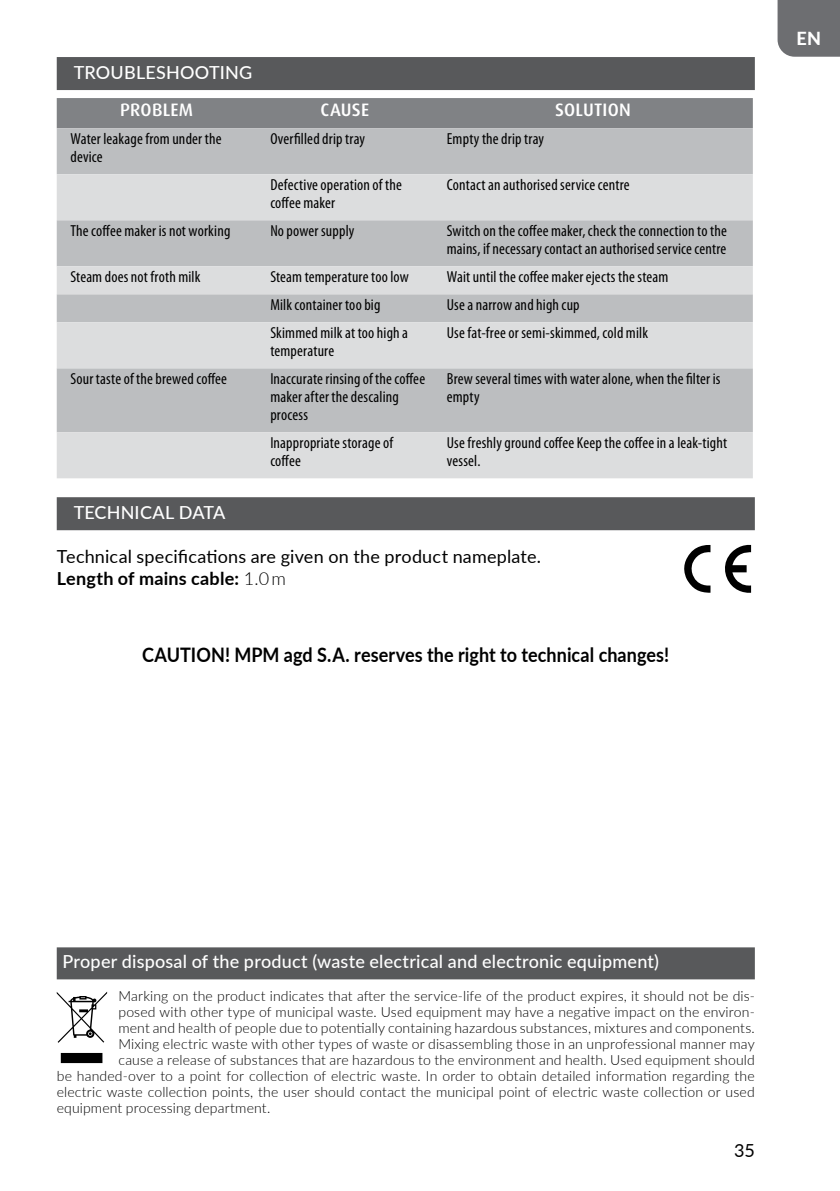
<style>
.page{position:relative;width:840px;height:1191px;background:#fff}
.page>*{position:absolute;margin:0;border:0;box-sizing:border-box;transform-origin:0 0}
.t1{font:700 20px "Lato";letter-spacing:.005em;color:#000;scale:.9 1}
.t2{font:500 18px "Lato";letter-spacing:.01em;color:#fff}
.t3{font:18px/22px "Lato";letter-spacing:.01em;color:#000}
.t4{font:500 18px "Dax Pro";letter-spacing:.01em;color:#fff}
.t5{font:800 18px "Lato";color:#fff}
.t6{font:condensed 16px/18px "Myriad Pro";letter-spacing:.01em;color:#000}
.t7{font:300 14px "Lato";letter-spacing:.01em;color:#000}
.s1{font-weight:700}
.s2{font-weight:300}
</style>
<div class="page">
<div style="left:777px;top:0;width:62px;height:57px;background:#6d6e71"></div>
<div style="left:57px;top:57px;width:697px;height:33px;background:#58595b"></div>
<div style="left:57px;top:497px;width:697px;height:33px;background:#58595b"></div>
<div style="left:57px;top:98px;width:695px;height:30px;background:#808285"></div>
<div style="left:57px;top:128px;width:695px;height:46px;background:#bcbec0"></div>
<svg style="left:57px;top:174px;width:695px;height:304px;background:#cdcfd0"></svg>
<svg style="left:684px;top:545px;width:26px;height:48px"></svg>
<svg style="left:725px;top:545px;width:25px;height:48px"></svg>
<div style="left:57px;top:947px;width:697px;height:32px;background:#58595b"></div>
<svg style="left:57px;top:992px;width:50px;height:71px"></svg>
<p class="t2" style="left:74px;top:59px;width:180px">TROUBLESHOOTING</p>
<p class="t4" style="left:120px;top:98px;width:74px">PROBLEM</p>
<p class="t4" style="left:320px;top:98px;width:50px">CAUSE</p>
<p class="t4" style="left:554px;top:98px;width:77px">SOLUTION</p>
<p class="t6" style="left:70px;top:130px;width:152px">Water leakage from under the device</p>
<p class="t6" style="left:270px;top:130px;width:96px">Overfilled drip tray</p>
<p class="t6" style="left:446px;top:130px;width:99px">Empty the drip tray</p>
<p class="t6" style="left:270px;top:176px;width:133px">Defective operation of the coffee maker</p>
<p class="t6" style="left:446px;top:176px;width:184px">Contact an authorised service centre</p>
<p class="t6" style="left:70px;top:222px;width:161px">The coffee maker is not working</p>
<p class="t6" style="left:270px;top:222px;width:86px">No power supply</p>
<p class="t6" style="left:446px;top:222px;width:281px">Switch on the coffee maker, check the connection to the mains, if necessary contact an authorised service centre</p>
<p class="t6" style="left:70px;top:268px;width:131px">Steam does not froth milk</p>
<p class="t6" style="left:270px;top:268px;width:140px">Steam temperature too low</p>
<p class="t6" style="left:446px;top:268px;width:223px">Wait until the coffee maker ejects the steam</p>
<p class="t6" style="left:270px;top:296px;width:111px">Milk container too big</p>
<p class="t6" style="left:446px;top:296px;width:134px">Use a narrow and high cup</p>
<p class="t6" style="left:270px;top:324px;width:139px">Skimmed milk at too high a temperature</p>
<p class="t6" style="left:446px;top:324px;width:202px">Use fat-free or semi-skimmed, cold milk</p>
<p class="t6" style="left:70px;top:370px;width:158px">Sour taste of the brewed coffee</p>
<p class="t6" style="left:270px;top:370px;width:156px">Inaccurate rinsing of the coffee maker after the descaling process</p>
<p class="t6" style="left:446px;top:370px;width:275px">Brew several times with water alone, when the filter is empty</p>
<p class="t6" style="left:270px;top:434px;width:124px">Inappropriate storage of coffee</p>
<p class="t6" style="left:446px;top:434px;width:282px">Use freshly ground coffee Keep the coffee in a leak-tight vessel.</p>
<p class="t2" style="left:74px;top:499px;width:153px">TECHNICAL DATA</p>
<p class="t3" style="left:57px;top:544px;width:485px">Technical specifications are given on the product nameplate.<br><span class="s1">Length of mains cable:</span> <span class="s2">1.0 m</span></p>
<p class="t1" style="left:142px;top:640px;width:586px">CAUTION! MPM agd S.A. reserves the right to technical changes!</p>
<p class="t5" style="left:796px;top:25px;width:26px">EN</p>
<p class="t2" style="left:62px;top:948px;width:597px">Proper disposal of the product (waste electrical and electronic equipment)</p>
<p class="t7" style="left:118px;top:986px;width:637px">Marking on the product indicates that after the service-life of the product expires, it should not be dis-</p>
<p class="t7" style="left:118px;top:1002px;width:637px">posed with other type of municipal waste. Used equipment may have a negative impact on the environ-</p>
<p class="t7" style="left:118px;top:1018px;width:637px">ment and health of people due to potentially containing hazardous substances, mixtures and components.</p>
<p class="t7" style="left:118px;top:1034px;width:637px">Mixing electric waste with other types of waste or disassembling those in an unprofessional manner may</p>
<p class="t7" style="left:118px;top:1050px;width:637px">cause a release of substances that are hazardous to the environment and health. Used equipment should</p>
<p class="t7" style="left:57px;top:1066px;width:699px">be handed-over to a point for collection of electric waste. In order to obtain detailed information regarding the</p>
<p class="t7" style="left:57px;top:1082px;width:699px">electric waste collection points, the user should contact the municipal point of electric waste collection or used</p>
<p class="t7" style="left:57px;top:1098px;width:215px">equipment processing department.</p>
<p class="t3" style="left:733px;top:1138px;width:22px">35</p>
</div>
